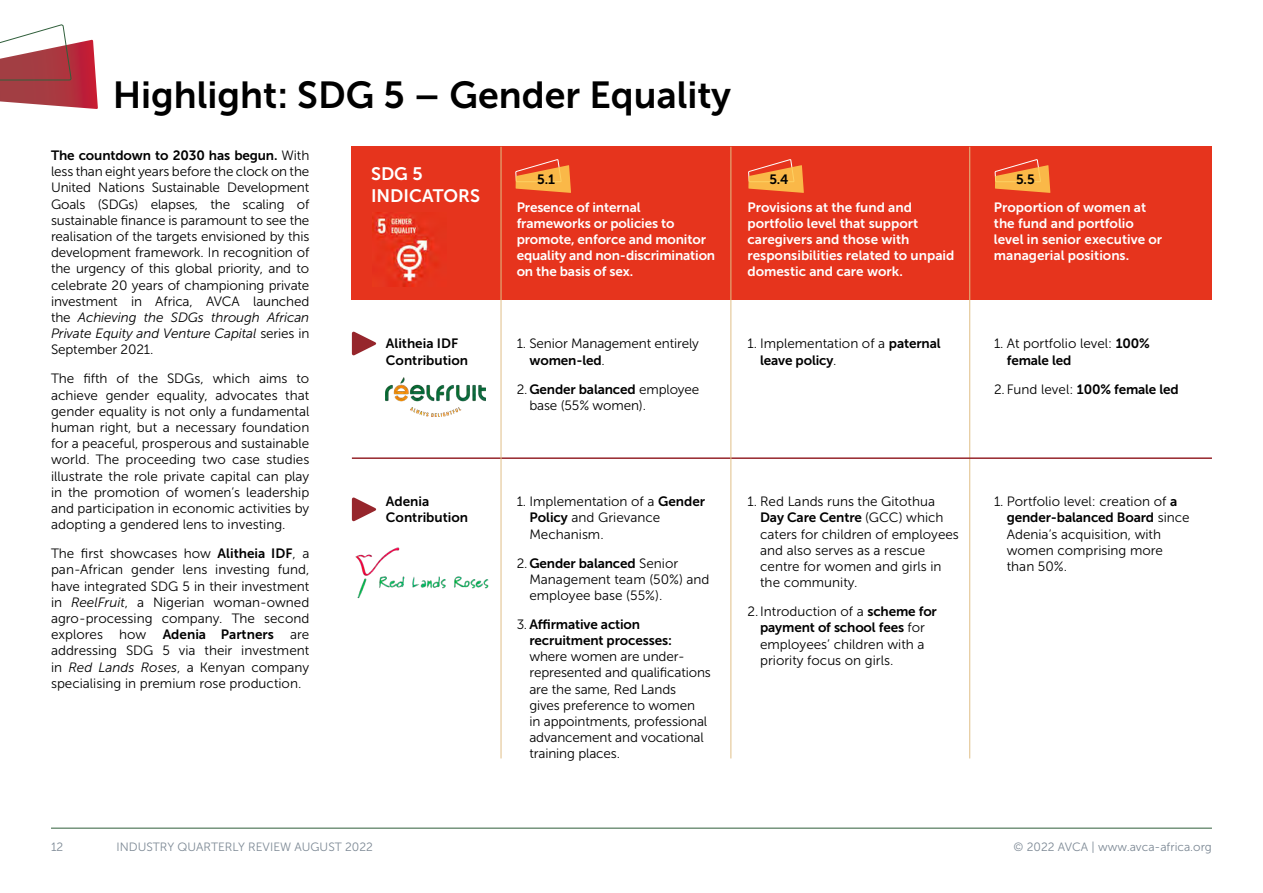
<style>
.page{position:relative;width:1263px;height:893px;background:#fff}
.page>*{position:absolute;margin:0;border:0;box-sizing:border-box;transform-origin:0 0}
.t1{font:37.5px "Museo Sans 700";color:#000}
.t2{font:18px/21.6px "Museo Sans 700";color:#fff}
.Body_copy{font:13.5px/16.2px "Museo Sans 300";color:#000}
.Body_copy-2{font:13.5px/16.2px "Museo Sans 700";color:#fff}
.Body_copy-3{font:13.5px/16.2px "Museo Sans 700";color:#000}
.t3{font:12px "Museo Sans 300";color:#7d8995}
.s1{font-family:"Museo Sans 700"}
.s2{font-style:italic}
.s3{font-family:"Museo Sans 300"}
</style>
<div class="page">
<svg style="left:0;top:25px;width:98px;height:84px"></svg>
<div style="left:352px;top:147px;width:860px;height:153px;background:#e6341d"></div>
<img style="left:386px;top:378px;width:100px;height:38px">
<svg style="left:352px;top:331px;width:24px;height:25px"></svg>
<img style="left:355px;top:547px;width:134px;height:52px">
<svg style="left:352px;top:497px;width:24px;height:25px"></svg>
<svg style="left:515px;top:159px;width:56px;height:34px"></svg>
<svg style="left:748px;top:159px;width:56px;height:34px"></svg>
<svg style="left:995px;top:159px;width:55px;height:34px"></svg>
<hr style="left:969px;top:147px;width:1px;height:611px;background:#e0bf87">
<hr style="left:352px;top:457px;width:860px;height:2px;background:#96262c">
<hr style="left:731px;top:147px;width:1px;height:611px;background:#e0bf87">
<hr style="left:501px;top:147px;width:1px;height:611px;background:#e0bf87">
<img style="left:372px;top:212px;width:65px;height:75px">
<hr style="left:51px;top:828px;width:1161px;height:1px;background:#305f3b">
<p class="t1" style="left:113px;top:74px;width:620px">Highlight: SDG 5 – Gender Equality</p>
<p class="Body_copy" style="left:51px;top:147px;width:260px;text-align:justify"><span class="s1">The countdown to 2030 has begun.</span> With less than eight years before the clock on the United Nations Sustainable Development Goals (SDGs) elapses, the scaling of sustainable finance is paramount to see the realisation of the targets envisioned by this development framework. In recognition of the urgency of this global priority, and to celebrate 20 years of championing private investment in Africa, AVCA launched the <span class="s2">Achieving the SDGs through African Private Equity and Venture Capital</span> series in September 2021.</p>
<p class="Body_copy" style="left:51px;top:371px;width:260px;text-align:justify">The fifth of the SDGs, which aims to achieve gender equality, advocates that gender equality is not only a fundamental human right, but a necessary foundation for a peaceful, prosperous and sustainable world. The proceeding two case studies illustrate the role private capital can play in the promotion of women’s leadership and participation in economic activities by adopting a gendered lens to investing.</p>
<p class="Body_copy" style="left:51px;top:545px;width:260px;text-align:justify">The first showcases how <span class="s1">Alitheia IDF</span>, a pan-African gender lens investing fund, have integrated SDG 5 in their investment in <span class="s2">ReelFruit</span>, a Nigerian woman-owned agro-processing company. The second explores how <span class="s1">Adenia Partners</span> are addressing SDG 5 via their investment in <span class="s2">Red Lands Roses</span>, a Kenyan company specialising in premium rose production.</p>
<p class="t2" style="left:371px;top:163px;width:110px">SDG 5<br>INDICATORS</p>
<p class="Body_copy-3" style="left:537px;top:172px;width:19px">5.1</p>
<p class="Body_copy-3" style="left:769px;top:172px;width:21px">5.4</p>
<p class="Body_copy-3" style="left:1016px;top:172px;width:20px">5.5</p>
<p class="Body_copy-2" style="left:517px;top:199px;width:200px">Presence of internal frameworks or policies to promote, enforce and monitor equality and non-discrimination on the basis of sex.</p>
<p class="Body_copy-2" style="left:747px;top:199px;width:208px">Provisions at the fund and portfolio level that support caregivers and those with responsibilities related to unpaid domestic and care work.</p>
<p class="Body_copy-2" style="left:994px;top:199px;width:170px">Proportion of women at the fund and portfolio level in senior executive or managerial positions.</p>
<p class="Body_copy" style="left:1007px;top:336px;width:145px;text-indent:-13px">1. At portfolio level: <span class="s1">100% female led</span></p>
<p class="Body_copy-3" style="left:994px;top:381px;width:186px"><span class="s3">2. Fund level:</span> 100% female led</p>
<p class="Body_copy" style="left:529px;top:336px;width:171px;text-indent:-13px">1. Senior Management entirely <span class="s1">women-led</span>.</p>
<p class="Body_copy" style="left:529px;top:381px;width:171px;text-indent:-13px">2.<span class="s1">Gender balanced</span> employee base (55% women).</p>
<p class="Body_copy" style="left:760px;top:336px;width:182px;text-indent:-13px">1. Implementation of a <span class="s1">paternal leave policy</span>.</p>
<p class="Body_copy-3" style="left:386px;top:336px;width:84px">Alitheia IDF<br>Contribution</p>
<p class="Body_copy-3" style="left:386px;top:493px;width:84px">Adenia<br>Contribution</p>
<p class="Body_copy" style="left:529px;top:493px;width:177px;text-indent:-13px">1. Implementation of a <span class="s1">Gender<br>Policy</span> and Grievance<br>Mechanism.</p>
<p class="Body_copy" style="left:529px;top:555px;width:182px;text-indent:-13px">2.<span class="s1">Gender balanced</span> Senior<br>Management team (50%) and employee base (55%).</p>
<p class="Body_copy" style="left:529px;top:616px;width:183px;text-indent:-13px">3. <span class="s1">Affirmative action recruitment processes: </span>where women are under&shy;represented and qualifications are the same, Red Lands<br>gives preference to women<br>in appointments, professional advancement and vocational training places.</p>
<p class="Body_copy" style="left:760px;top:493px;width:200px;text-indent:-13px">1. Red Lands runs the Gitothua<br><span class="s1">Day Care Centre</span> (GCC) which caters for children of employees and also serves as a rescue centre for women and girls in the community.</p>
<p class="Body_copy" style="left:760px;top:603px;width:178px;text-indent:-13px">2.Introduction of a <span class="s1">scheme for payment of school fees</span> for employees’ children with a priority focus on girls.</p>
<p class="Body_copy" style="left:1007px;top:493px;width:184px;text-indent:-13px">1. Portfolio level: creation of <span class="s1">a gender-balanced Board</span> since<br>Adenia’s acquisition, with women comprising more than 50%.</p>
<p class="t3" style="left:51px;top:841px;width:14px">12</p>
<p class="t3" style="left:117px;top:841px;width:258px">INDUSTRY QUARTERLY REVIEW AUGUST 2022</p>
<p class="t3" style="left:1013px;top:841px;width:200px">© 2022 AVCA | www.avca-africa.org</p>
</div>
